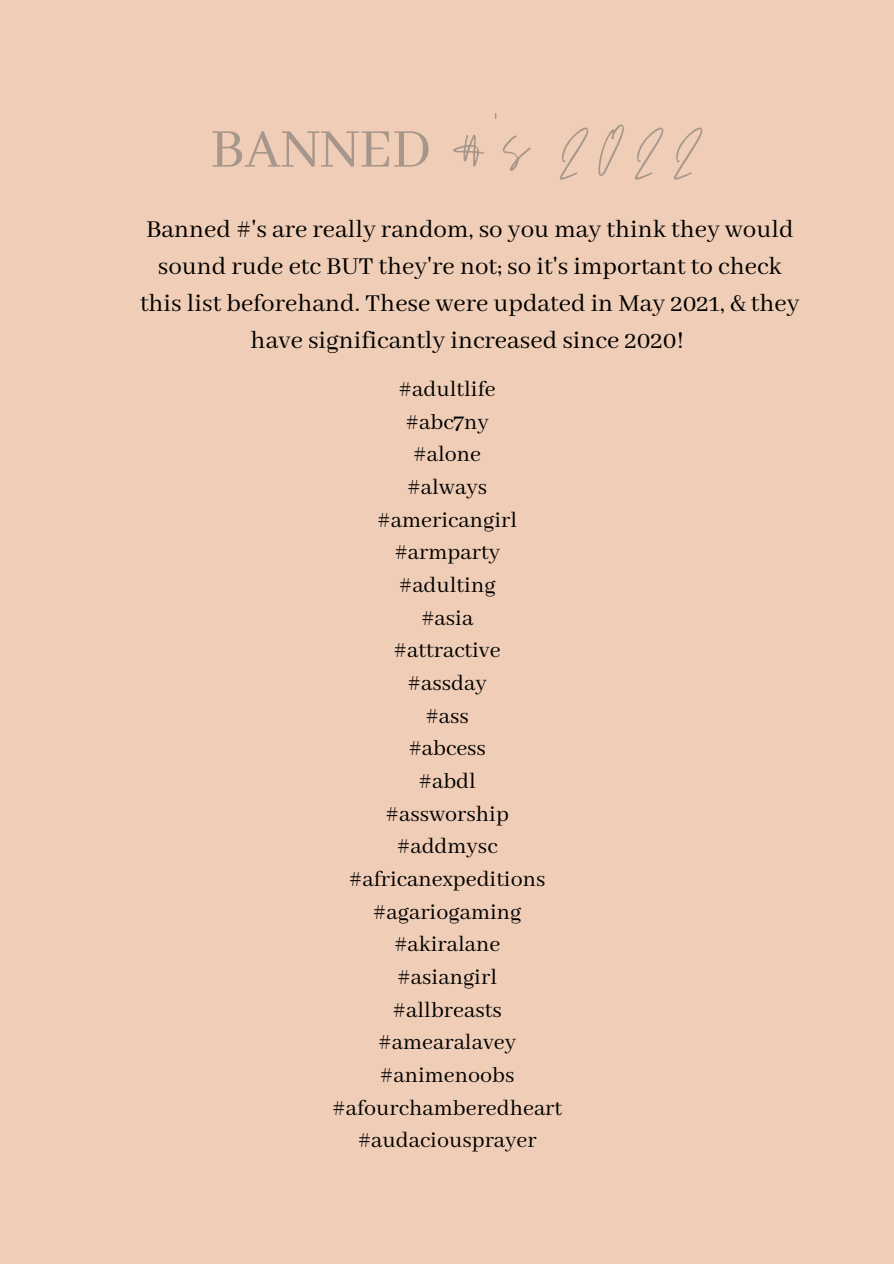
<style>
.page{position:relative;width:894px;height:1264px;background:#fff}
.page>*{position:absolute;margin:0;border:0;box-sizing:border-box;transform-origin:0 0}
.t1{font:105.15px "Jonathan";color:#a6968b}
.t2{font:60px "Abhaya Libre";color:#a6968b}
.t3{font:27px/37.2px "Abhaya Libre";color:#000;text-align:center}
.t4{font:24px "Abhaya Libre";color:#000}
</style>
<div class="page">
<div style="left:0;top:0;width:893px;height:1263px;background:#efcdb6"></div>
<p class="t1" style="left:447px;top:87px;width:261px">#'s 2022</p>
<p class="t3" style="left:140px;top:211px;width:661px">Banned #'s are really random, so you may think they would sound rude etc BUT they're not; so it's important to check this list beforehand. These were updated in May 2021, &amp; they have significantly increased since 2020!</p>
<p class="t4" style="left:398px;top:376px;width:99px">#adultlife</p>
<p class="t4" style="left:405px;top:408px;width:85px">#abc7ny</p>
<p class="t4" style="left:413px;top:441px;width:69px">#alone</p>
<p class="t4" style="left:407px;top:474px;width:81px">#always</p>
<p class="t4" style="left:377px;top:506px;width:141px">#americangirl</p>
<p class="t4" style="left:394px;top:539px;width:107px">#armparty</p>
<p class="t4" style="left:398px;top:572px;width:98px">#adulting</p>
<p class="t4" style="left:421px;top:604px;width:54px">#asia</p>
<p class="t4" style="left:393px;top:637px;width:109px">#attractive</p>
<p class="t4" style="left:407px;top:670px;width:81px">#assday</p>
<p class="t4" style="left:425px;top:702px;width:45px">#ass</p>
<p class="t4" style="left:408px;top:735px;width:79px">#abcess</p>
<p class="t4" style="left:418px;top:767px;width:59px">#abdl</p>
<p class="t4" style="left:385px;top:800px;width:125px">#assworship</p>
<p class="t4" style="left:396px;top:833px;width:102px">#addmysc</p>
<p class="t4" style="left:349px;top:865px;width:198px">#africanexpeditions</p>
<p class="t4" style="left:373px;top:898px;width:150px">#agariogaming</p>
<p class="t4" style="left:394px;top:931px;width:108px">#akiralane</p>
<p class="t4" style="left:397px;top:963px;width:101px">#asiangirl</p>
<p class="t4" style="left:392px;top:996px;width:111px">#allbreasts</p>
<p class="t4" style="left:378px;top:1029px;width:139px">#amearalavey</p>
<p class="t4" style="left:379px;top:1061px;width:136px">#animenoobs</p>
<p class="t4" style="left:332px;top:1094px;width:231px">#afourchamberedheart</p>
<p class="t4" style="left:357px;top:1127px;width:180px">#audaciousprayer</p>
<p class="t2" style="left:210px;top:116px;width:223px">BANNED</p>
</div>
